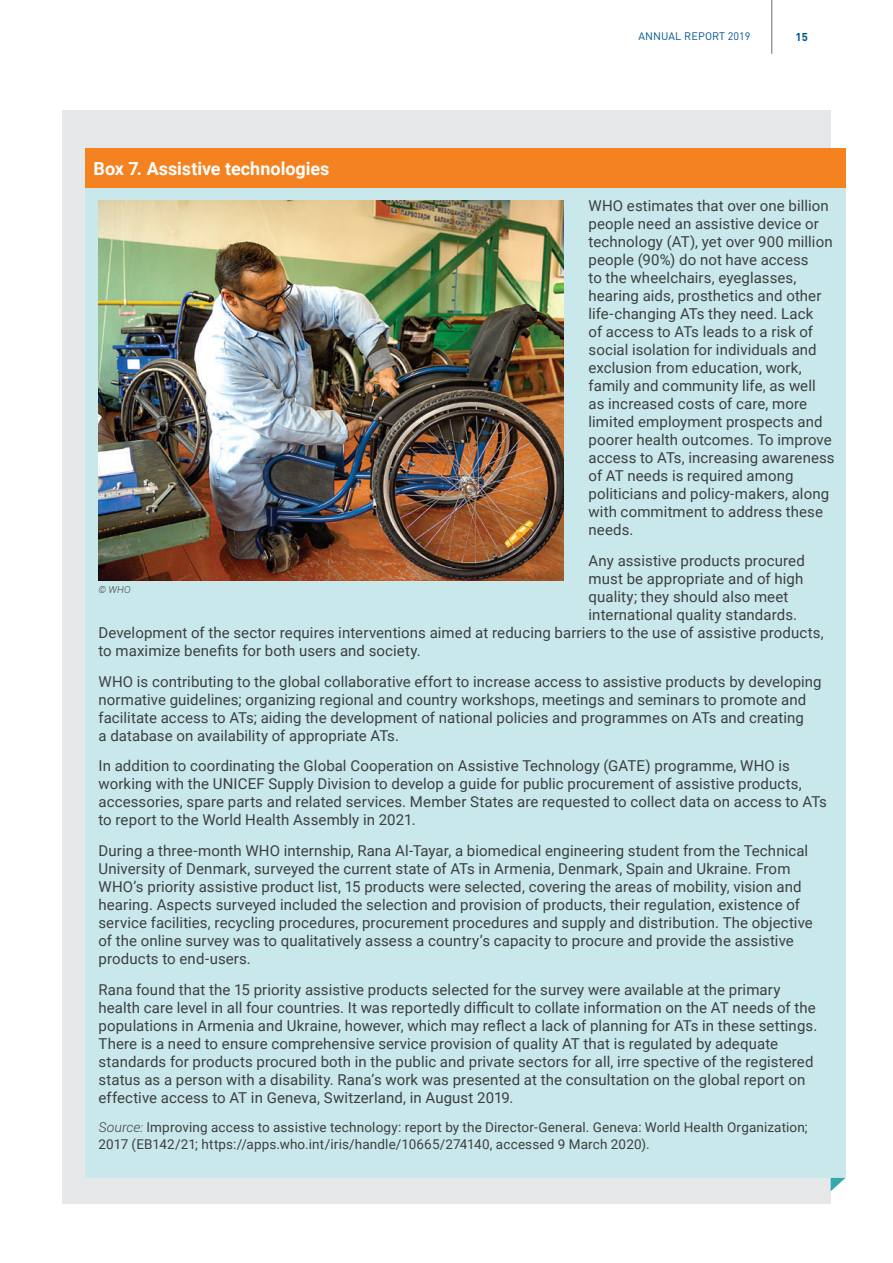
<style>
.page{position:relative;width:893px;height:1263px;background:#fff}
.page>*{position:absolute;margin:0;border:0;box-sizing:border-box;transform-origin:0 0}
.BOX_Title{font:700 18px "Roboto";color:#fff}
.Box_text{font:15px/18px "Roboto";letter-spacing:.005em;color:#3e3e3f}
.Box_text-2{font:13.5px/16.5px "Roboto";letter-spacing:.01em;color:#3e3e3f}
.t1{font:700 11.25px "DIN Pro";color:#00548e}
.t2{font:10.8px "DIN Pro";letter-spacing:.01em;color:#00548e}
.Source{font:italic 300 9.6px "Roboto";color:#3e3e3f}
.s1{font-weight:300;font-style:italic}
</style>
<div class="page">
<hr style="left:771px;top:0;width:1px;height:53px;background:#6c6d70">
<div style="left:62px;top:111px;width:769px;height:1093px;background:#e6e7e9"></div>
<div style="left:85px;top:149px;width:760px;height:1029px;background:#c8e8ec"></div>
<div style="left:85px;top:149px;width:760px;height:39px;background:#f58220"></div>
<svg style="left:831px;top:1178px;width:14px;height:13px"></svg>
<img style="left:99px;top:201px;width:464px;height:379px">
<p class="BOX_Title" style="left:94px;top:156px;width:237px">Box 7. Assistive technologies</p>
<p class="t2" style="left:638px;top:29px;width:114px">ANNUAL REPORT 2019</p>
<p class="t1" style="left:796px;top:27px;width:14px">15</p>
<p class="Box_text" style="left:589px;top:196px;width:248px">WHO estimates that over one billion people need an assistive device or technology (AT), yet over 900 million people (90%) do not have access<br>to the wheelchairs, eyeglasses, hearing aids, prosthetics and other life-changing ATs they need. Lack<br>of access to ATs leads to a risk of social isolation for individuals and exclusion from education, work, family and community life, as well as increased costs of care, more limited employment prospects and poorer health outcomes. To improve access to ATs, increasing awareness of AT needs is required among politicians and policy-makers, along with commitment to address these needs.</p>
<p class="Box_text" style="left:589px;top:551px;width:218px">Any assistive products procured</p>
<p class="Box_text" style="left:589px;top:569px;width:216px">must be appropriate and of high</p>
<p class="Box_text" style="left:589px;top:587px;width:201px">quality; they should also meet</p>
<p class="Box_text" style="left:589px;top:605px;width:210px">international quality standards.</p>
<p class="Box_text" style="left:99px;top:623px;width:727px">Development of the sector requires interventions aimed at reducing barriers to the use of assistive products,</p>
<p class="Box_text" style="left:99px;top:641px;width:324px">to maximize benefits for both users and society.</p>
<p class="Box_text" style="left:99px;top:672px;width:725px">WHO is contributing to the global collaborative effort to increase access to assistive products by developing normative guidelines; organizing regional and country workshops, meetings and seminars to promote and facilitate access to ATs; aiding the development of national policies and programmes on ATs and creating<br>a database on availability of appropriate ATs.</p>
<p class="Box_text" style="left:99px;top:756px;width:730px">In addition to coordinating the Global Cooperation on Assistive Technology (GATE) programme, WHO is working with the UNICEF Supply Division to develop a guide for public procurement of assistive products, accessories, spare parts and related services. Member States are requested to collect data on access to ATs to report to the World Health Assembly in 2021.</p>
<p class="Box_text" style="left:99px;top:841px;width:716px">During a three-month WHO internship, Rana Al-Tayar, a biomedical engineering student from the Technical University of Denmark, surveyed the current state of ATs in Armenia, Denmark, Spain and Ukraine. From WHO’s priority assistive product list, 15 products were selected, covering the areas of mobility, vision and hearing. Aspects surveyed included the selection and provision of products, their regulation, existence of service facilities, recycling procedures, procurement procedures and supply and distribution. The objective of the online survey was to qualitatively assess a country’s capacity to procure and provide the assistive products to end-users.</p>
<p class="Box_text" style="left:99px;top:980px;width:720px">Rana found that the 15 priority assistive products selected for the survey were available at the primary health care level in all four countries. It was reportedly difficult to collate information on the AT needs of the populations in Armenia and Ukraine, however, which may reflect a lack of planning for ATs in these settings.<br>There is a need to ensure comprehensive service provision of quality AT that is regulated by adequate standards for products procured both in the public and private sectors for all, irre spective of the registered status as a person with a disability. Rana’s work was presented at the consultation on the global report on effective access to AT in Geneva, Switzerland, in August 2019.</p>
<p class="Box_text-2" style="left:99px;top:1119px;width:711px"><span class="s1">Source:</span> Improving access to assistive technology: report by the Director-General. Geneva: World Health Organization;<br>2017 (EB142/21; https://apps.who.int/iris/handle/10665/274140, accessed 9 March 2020).</p>
<p class="Source" style="left:99px;top:583px;width:34px">© WHO</p>
</div>
